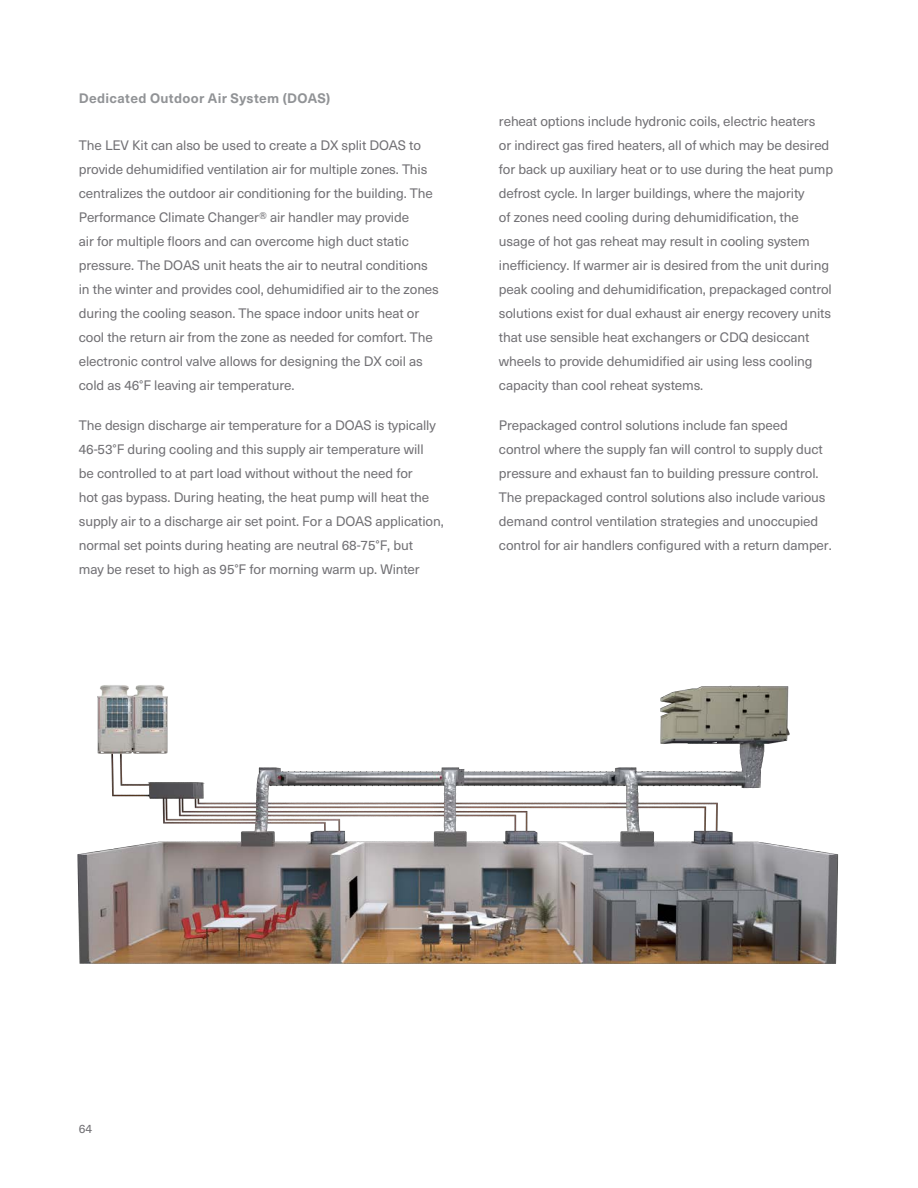
<style>
.page{position:relative;width:918px;height:1188px;background:#fff}
.page>*{position:absolute;margin:0;border:0;box-sizing:border-box;transform-origin:0 0}
.BodyCopy{font:13.5px/24px "Neue Haas Unica W1 G";letter-spacing:-.01em;color:#717074}
.Subheading_grey{font:700 13.5px "Neue Haas Unica W1 G";letter-spacing:.025em;color:#919396}
.t1{font:12px "Neue Haas Unica W1 G";color:#717074}
</style>
<div class="page">
<img style="left:77px;top:685px;width:762px;height:279px">
<p class="Subheading_grey" style="left:79px;top:88px;width:253px">Dedicated Outdoor Air System (DOAS)</p>
<p class="BodyCopy" style="left:79px;top:133px;width:362px">The LEV Kit can also be used to create a DX split DOAS to provide dehumidified ventilation air for multiple zones. This centralizes the outdoor air conditioning for the building. The Performance Climate Changer® air handler may provide<br>air for multiple floors and can overcome high duct static pressure. The DOAS unit heats the air to neutral conditions in the winter and provides cool, dehumidified air to the zones during the cooling season. The space indoor units heat or cool the return air from the zone as needed for comfort. The electronic control valve allows for designing the DX coil as cold as 46°F leaving air temperature.</p>
<p class="BodyCopy" style="left:79px;top:413px;width:366px">The design discharge air temperature for a DOAS is typically 46-53°F during cooling and this supply air temperature will<br>be controlled to at part load without without the need for<br>hot gas bypass. During heating, the heat pump will heat the supply air to a discharge air set point. For a DOAS application, normal set points during heating are neutral 68-75°F, but<br>may be reset to high as 95°F for morning warm up. Winter</p>
<p class="BodyCopy" style="left:499px;top:108px;width:336px">reheat options include hydronic coils, electric heaters<br>or indirect gas fired heaters, all of which may be desired for back up auxiliary heat or to use during the heat pump defrost cycle. In larger buildings, where the majority<br>of zones need cooling during dehumidification, the usage of hot gas reheat may result in cooling system inefficiency. If warmer air is desired from the unit during peak cooling and dehumidification, prepackaged control solutions exist for dual exhaust air energy recovery units that use sensible heat exchangers or CDQ desiccant wheels to provide dehumidified air using less cooling capacity than cool reheat systems.</p>
<p class="BodyCopy" style="left:499px;top:413px;width:334px">Prepackaged control solutions include fan speed control where the supply fan will control to supply duct pressure and exhaust fan to building pressure control.<br>The prepackaged control solutions also include various demand control ventilation strategies and unoccupied control for air handlers configured with a return damper.</p>
<p class="t1" style="left:79px;top:1119px;width:15px">64</p>
</div>
